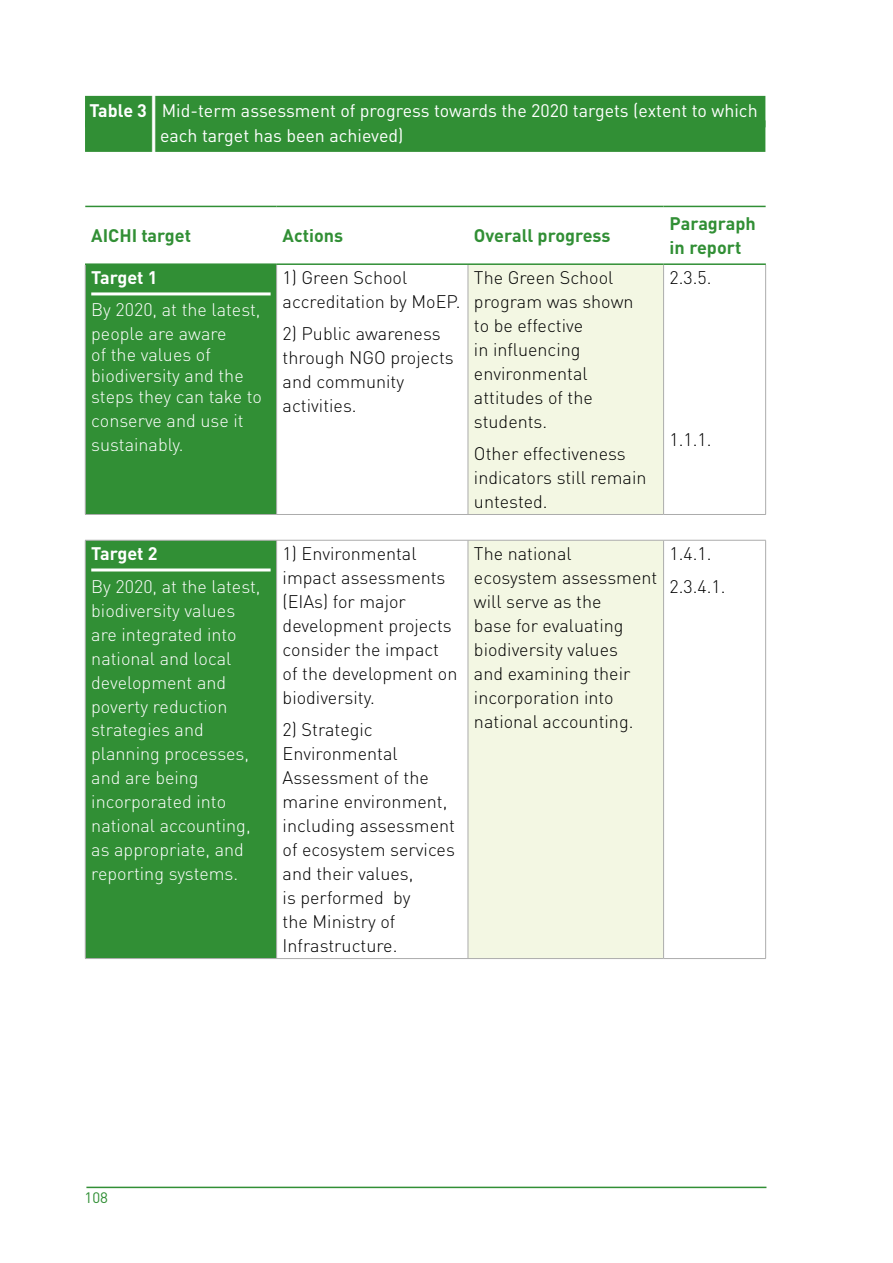
<style>
.page{position:relative;width:893px;height:1263px;background:#fff}
.page>*{position:absolute;margin:0;border:0;box-sizing:border-box;transform-origin:0 0}
.t1{font:100.8px "DINOT";color:#fff;scale:.43 1}
.t2{font:300 18px/24px "DINOT";color:#000}
.t3{font:300 18px/24px "DINOT";color:#fff}
.t4{font:18px/24.5px "DINOT";color:#fff}
.t5{font:700 18px/24px "DINOT";color:#318f35}
.t6{font:700 18px "DINOT";color:#fff}
.t7{font:15px "DINOT";color:#318f35}
</style>
<div class="page">
<hr style="left:86px;top:1187px;width:680px;height:1px;background:#318f35">
<div style="left:85px;top:96px;width:680px;height:31px;background:#318f35"></div>
<div style="left:85px;top:120px;width:680px;height:32px;background:#318f35"></div>
<div style="left:468px;top:265px;width:196px;height:693px;background:#f3f7e3"></div>
<div style="left:85px;top:265px;width:192px;height:693px;background:#318f35"></div>
<hr style="left:664px;top:206px;width:102px;height:1px;background:#318f35">
<hr style="left:468px;top:206px;width:196px;height:1px;background:#318f35">
<hr style="left:277px;top:206px;width:191px;height:1px;background:#318f35">
<hr style="left:85px;top:206px;width:192px;height:1px;background:#318f35">
<hr style="left:765px;top:265px;width:1px;height:249px;background:#acacac">
<hr style="left:663px;top:265px;width:1px;height:249px;background:#acacac">
<hr style="left:468px;top:265px;width:1px;height:249px;background:#acacac">
<hr style="left:276px;top:265px;width:1px;height:249px;background:#acacac">
<hr style="left:85px;top:265px;width:1px;height:249px;background:#acacac">
<hr style="left:664px;top:514px;width:102px;height:1px;background:#acacac">
<hr style="left:468px;top:514px;width:196px;height:1px;background:#acacac">
<hr style="left:277px;top:514px;width:191px;height:1px;background:#acacac">
<hr style="left:85px;top:514px;width:192px;height:1px;background:#acacac">
<hr style="left:664px;top:540px;width:102px;height:1px;background:#acacac">
<hr style="left:765px;top:540px;width:1px;height:418px;background:#acacac">
<hr style="left:468px;top:540px;width:196px;height:1px;background:#acacac">
<hr style="left:663px;top:540px;width:1px;height:418px;background:#acacac">
<hr style="left:277px;top:540px;width:191px;height:1px;background:#acacac">
<hr style="left:468px;top:540px;width:1px;height:418px;background:#acacac">
<hr style="left:85px;top:540px;width:192px;height:1px;background:#acacac">
<hr style="left:276px;top:540px;width:1px;height:418px;background:#acacac">
<hr style="left:85px;top:540px;width:1px;height:418px;background:#acacac">
<hr style="left:664px;top:958px;width:102px;height:1px;background:#acacac">
<hr style="left:468px;top:958px;width:196px;height:1px;background:#acacac">
<hr style="left:277px;top:958px;width:191px;height:1px;background:#acacac">
<hr style="left:85px;top:958px;width:192px;height:1px;background:#acacac">
<hr style="left:664px;top:263px;width:102px;height:2px;background:#318f35">
<hr style="left:468px;top:263px;width:196px;height:2px;background:#318f35">
<hr style="left:277px;top:263px;width:191px;height:2px;background:#318f35">
<hr style="left:85px;top:263px;width:192px;height:2px;background:#318f35">
<hr style="left:91px;top:292px;width:180px;height:3px;background:#fff">
<hr style="left:91px;top:568px;width:180px;height:3px;background:#fff">
<h1 class="t1" style="left:147px;top:72px;width:34px">|</h1>
<p class="t4" style="left:160px;top:98px;width:599px">Mid-term assessment of progress towards the 2020 targets (extent to which each target has been achieved)</p>
<p class="t5" style="left:670px;top:211px;width:88px">Paragraph in report</p>
<p class="t6" style="left:89px;top:99px;width:59px">Table 3</p>
<p class="t5" style="left:91px;top:223px;width:101px">AICHI target</p>
<p class="t5" style="left:283px;top:223px;width:62px">Actions</p>
<p class="t5" style="left:474px;top:223px;width:138px">Overall progress</p>
<p class="t6" style="left:91px;top:266px;width:68px">Target 1</p>
<p class="t3" style="left:91px;top:298px;width:171px">By 2020, at the latest, people are aware</p>
<p class="t3" style="left:91px;top:344px;width:172px;line-height:21px">of the values of biodiversity and the steps they can take to</p>
<p class="t3" style="left:91px;top:409px;width:154px">conserve and use it sustainably.</p>
<p class="t6" style="left:91px;top:542px;width:68px">Target 2</p>
<p class="t3" style="left:91px;top:574px;width:171px">By 2020, at the latest, biodiversity values are integrated into national and local development and poverty reduction strategies and planning processes, and are being incorporated into national accounting, as appropriate, and reporting systems.</p>
<p class="t2" style="left:283px;top:265px;width:179px">1) Green School accreditation by MoEP.</p>
<p class="t2" style="left:283px;top:322px;width:173px">2) Public awareness through NGO projects and community activities.</p>
<p class="t2" style="left:283px;top:541px;width:176px">1) Environmental impact assessments (EIAs) for major development projects consider the impact of the development on biodiversity.</p>
<p class="t2" style="left:283px;top:718px;width:174px">2) Strategic<br>Environmental<br>Assessment of the marine environment, including assessment of ecosystem services and their values,<br>is performed by<br>the Ministry of<br>Infrastructure.</p>
<p class="t2" style="left:474px;top:265px;width:161px">The Green School program was shown to be effective<br>in influencing environmental attitudes of the students.</p>
<p class="t2" style="left:474px;top:442px;width:174px">Other effectiveness indicators still remain untested.</p>
<p class="t2" style="left:670px;top:265px;width:44px">2.3.5.</p>
<p class="t2" style="left:670px;top:428px;width:44px">1.1.1.</p>
<p class="t2" style="left:474px;top:541px;width:185px">The national ecosystem assessment will serve as the<br>base for evaluating biodiversity values<br>and examining their incorporation into national accounting.</p>
<p class="t2" style="left:670px;top:537px;width:58px;line-height:32.5px">1.4.1.<br>2.3.4.1.</p>
<p class="t7" style="left:85px;top:1188px;width:25px">108</p>
</div>
